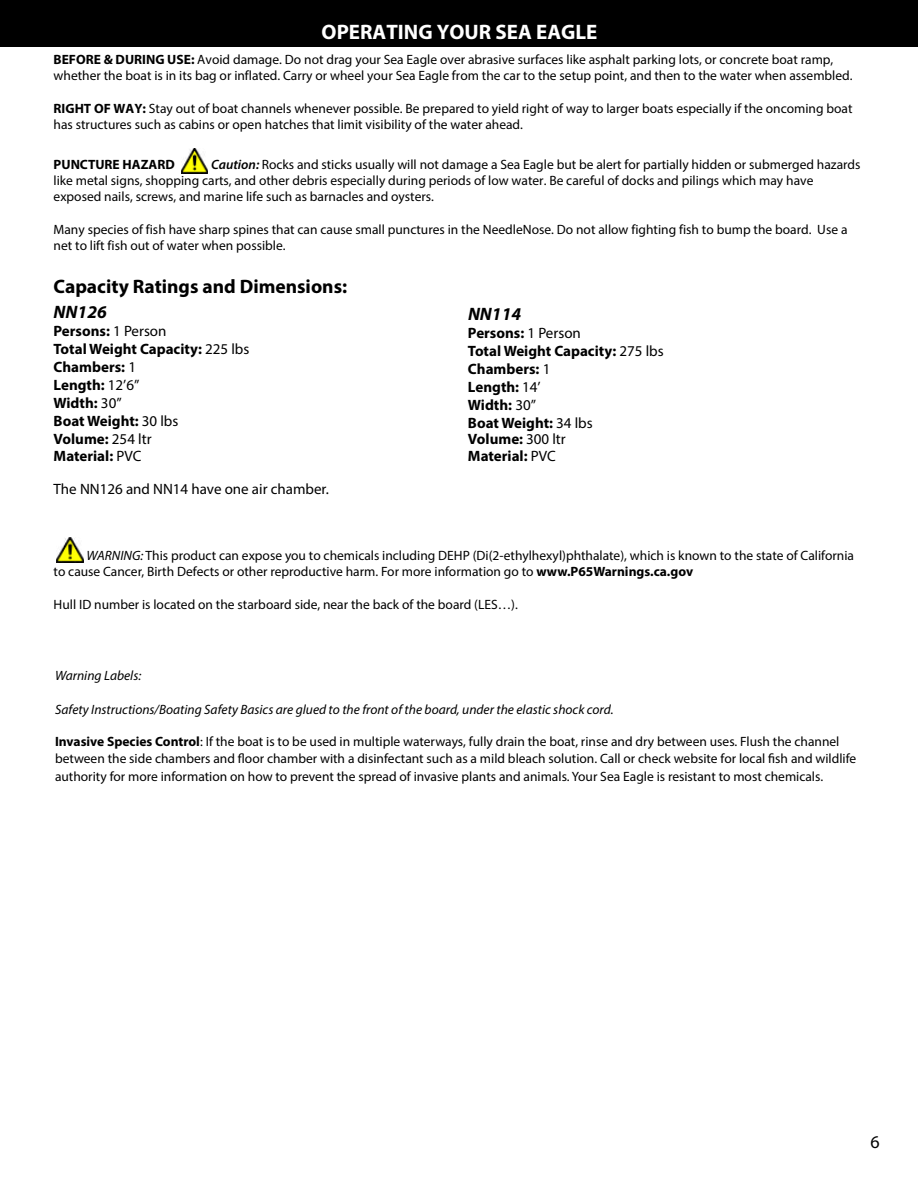
<style>
.page{position:relative;width:918px;height:1188px;background:#fff}
.page>*{position:absolute;margin:0;border:0;box-sizing:border-box;transform-origin:0 0}
.t1{font:700 21px "Myriad Pro";color:#fff}
.t2{font:700 19.5px "Myriad Pro";color:#000}
.t3{font:italic 700 18px "Myriad Pro";color:#000}
.t4{font:18px "Myriad Pro";color:#000}
.t5{font:700 15px/18px "Myriad Pro";color:#000}
.t6{font:15px "Myriad Pro";color:#000}
.t7{font:13.5px/16.2px "Myriad Pro";color:#000}
.t8{font:italic 13.5px "Myriad Pro";color:#000}
.t9{font:700 13.5px "Myriad Pro";color:#000}
.s1{font-weight:700}
.s2{font-weight:600;font-style:italic}
.s3{font-weight:400}
.s4{font-style:italic}
</style>
<div class="page">
<div style="left:0;top:0;width:918px;height:46px;background:#000"></div>
<img style="left:181px;top:148px;width:27px;height:25px">
<img style="left:57px;top:538px;width:26px;height:25px">
<h1 class="t1" style="left:322px;top:18px;width:277px">OPERATING YOUR SEA EAGLE</h1>
<p class="t7" style="left:54px;top:51px;width:801px"><span class="s1">BEFORE &amp; DURING USE:</span> Avoid damage. Do not drag your Sea Eagle over abrasive surfaces like asphalt parking lots, or concrete boat ramp, whether the boat is in its bag or inflated. Carry or wheel your Sea Eagle from the car to the setup point, and then to the water when assembled.</p>
<p class="t7" style="left:54px;top:100px;width:800px"><span class="s1">RIGHT OF WAY:</span> Stay out of boat channels whenever possible. Be prepared to yield right of way to larger boats especially if the oncoming boat has structures such as cabins or open hatches that limit visibility of the water ahead.</p>
<p class="t9" style="left:54px;top:155px;width:123px">PUNCTURE HAZARD</p>
<p class="t7" style="left:54px;top:156px;width:808px;text-indent:157px"><span class="s2">Caution:</span> Rocks and sticks usually will not damage a Sea Eagle but be alert for partially hidden or submerged hazards like metal signs, shopping carts, and other debris especially during periods of low water. Be careful of docks and pilings which may have exposed nails, screws, and marine life such as barnacles and oysters.</p>
<p class="t7" style="left:54px;top:221px;width:795px">Many species of fish have sharp spines that can cause small punctures in the NeedleNose. Do not allow fighting fish to bump the board. Use a net to lift fish out of water when possible.</p>
<h2 class="t2" style="left:54px;top:274px;width:295px">Capacity Ratings and Dimensions:</h2>
<h3 class="t3" style="left:54px;top:300px;width:55px">NN126</h3>
<p class="t5" style="left:54px;top:322px;width:197px">Persons: <span class="s3">1 Person<br></span>Total Weight Capacity: <span class="s3">225 lbs<br></span>Chambers: <span class="s3">1<br></span>Length: <span class="s3">12’6”<br></span>Width: <span class="s3">30”<br></span>Boat Weight: <span class="s3">30 lbs<br></span>Volume: <span class="s3">254 ltr</span></p>
<p class="t5" style="left:54px;top:446px;width:89px">Material: <span class="s3">PVC</span></p>
<p class="t6" style="left:54px;top:479px;width:277px">The NN126 and NN14 have one air chamber.</p>
<h3 class="t3" style="left:468px;top:302px;width:55px">NN114</h3>
<p class="t5" style="left:468px;top:323px;width:197px">Persons: <span class="s3">1 Person<br></span>Total Weight Capacity: <span class="s3">275 lbs<br></span>Chambers: <span class="s3">1<br></span>Length: <span class="s3">14’<br></span>Width: <span class="s3">30”<br></span>Boat Weight: <span class="s3">34 lbs</span></p>
<p class="t5" style="left:468px;top:431px;width:99px;line-height:16.5px">Volume: <span class="s3">300 ltr<br></span>Material: <span class="s3">PVC</span></p>
<p class="t7" style="left:54px;top:547px;width:802px;text-indent:33px"><span class="s4">WARNING:</span> This product can expose you to chemicals including DEHP (Di(2-ethylhexyl)phthalate), which is known to the state of California to cause Cancer, Birth Defects or other reproductive harm. For more information go to <span class="s1">www.P65Warnings.ca.gov</span></p>
<p class="t7" style="left:54px;top:596px;width:466px">Hull ID number is located on the starboard side, near the back of the board (LES…).</p>
<p class="t8" style="left:55px;top:667px;width:88px">Warning Labels:</p>
<p class="t8" style="left:55px;top:701px;width:560px">Safety Instructions/Boating Safety Basics are glued to the front of the board, under the elastic shock cord.</p>
<p class="t7" style="left:55px;top:734px;width:803px"><span class="s1">Invasive Species Control</span>: If the boat is to be used in multiple waterways, fully drain the boat, rinse and dry between uses. Flush the channel between the side chambers and floor chamber with a disinfectant such as a mild bleach solution. Call or check website for local fish and wildlife</p>
<p class="t7" style="left:55px;top:768px;width:770px">authority for more information on how to prevent the spread of invasive plants and animals. Your Sea Eagle is resistant to most chemicals.</p>
<h3 class="t4" style="left:870px;top:1130px;width:11px">6</h3>
</div>
